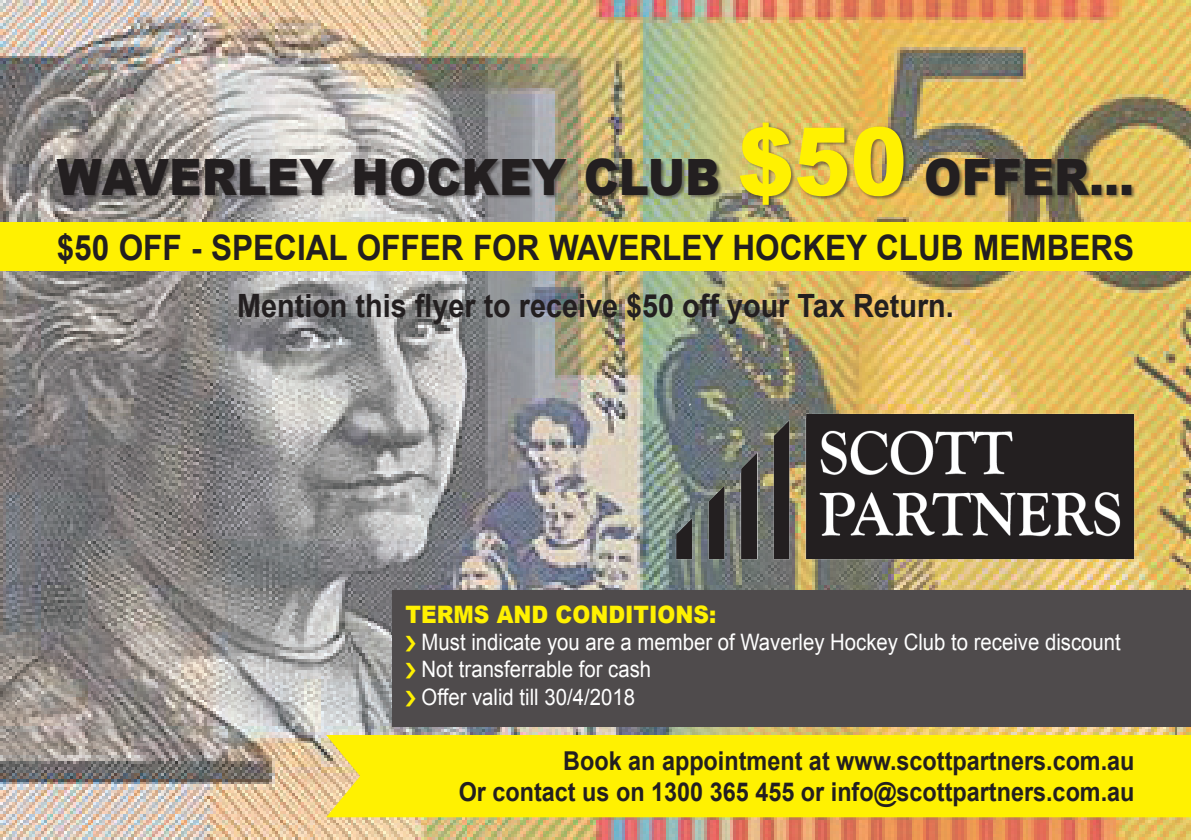
<style>
.page{position:relative;width:1191px;height:840px;background:#fff}
.page>*{position:absolute;margin:0;border:0;box-sizing:border-box;transform-origin:0 0}
.t1{font:900 50px "Arial";color:#231f20;scale:.9 1}
.t2{font:700 35px "Arial";color:#231f20;scale:.9 1}
.t3{font:700 32px "Arial";color:#231f20;scale:.9 1}
.t4{font:700 26px/31.2px "Arial";color:#231f20;text-align:right;scale:.9 1}
.t5{font:900 24px "Arial";color:#fff101;scale:.9 1}
.t6{font:22.6px/27.2px "Arial";color:#fff;scale:.9 1}
.s1{font-size:94px;color:#fff101}
</style>
<div class="page">
<img style="left:0;top:0;width:1191px;height:839px">
<img style="left:675px;top:395px;width:459px;height:172px">
<div style="left:0;top:223px;width:1191px;height:48px;background:#fff101"></div>
<div style="left:57px;top:121px;width:1079px;height:88px;background:#231f20;opacity:.5"></div>
<div style="left:326px;top:734px;width:865px;height:82px;background:#fff101"></div>
<div style="left:393px;top:590px;width:798px;height:136px;background:#4f4b4c"></div>
<h1 class="t1" style="left:57px;top:141px;width:1198px">WAVERLEY HOCKEY CLUB <span class="s1">$50</span> OFFER...</h1>
<h2 class="t2" style="left:57px;top:224px;width:1198px">$50 OFF - SPECIAL OFFER FOR WAVERLEY HOCKEY CLUB MEMBERS</h2>
<h3 class="t3" style="left:237px;top:284px;width:798px">Mention this flyer to receive $50 off your Tax Return.</h3>
<p class="t5" style="left:405px;top:596px;width:347px">TERMS AND CONDITIONS:</p>
<p class="t6" style="left:421px;top:628px;width:778px">Must indicate you are a member of Waverley Hockey Club to receive discount<br>Not transferrable for cash<br>Offer valid till 30/4/2018</p>
<p class="t4" style="left:459px;top:745px;width:752px">Book an appointment at www.scottpartners.com.au<br>Or contact us on 1300 365 455 or info@scottpartners.com.au</p>
</div>
